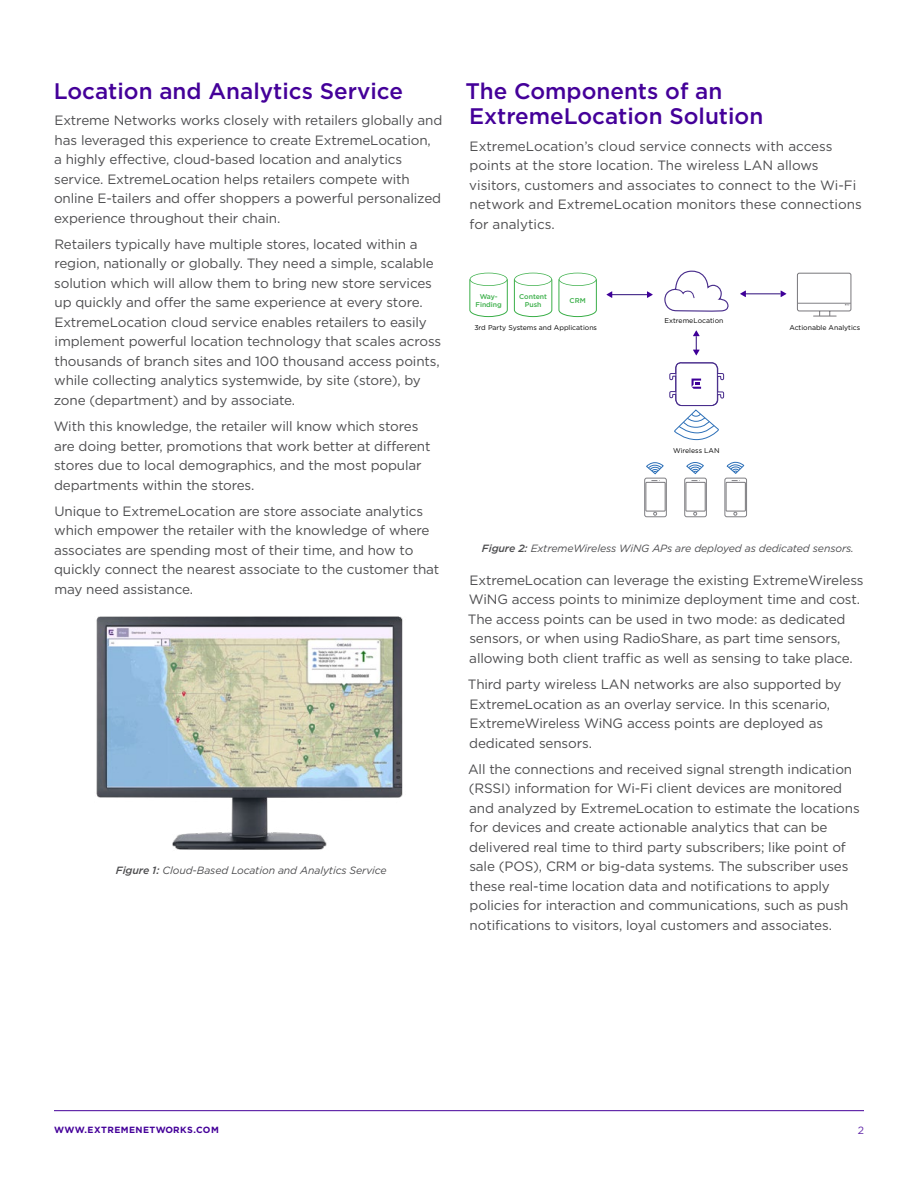
<style>
.page{position:relative;width:918px;height:1188px;background:#fff}
.page>*{position:absolute;margin:0;border:0;box-sizing:border-box;transform-origin:0 0}
.t1{font:500 22.5px/25.5px "Gotham";color:#409}
.t2{font:13.5px/19.5px "Gotham";letter-spacing:-.01em;color:#4d4d4f}
.t3{font:italic 10.5px "Gotham";letter-spacing:-.01em;color:#4d4d4f}
.t4{font:10.5px "Gotham";color:#6026a8}
.t5{font:700 9px "Gotham";letter-spacing:.05em;color:#409}
.t6{font:6.9px "Gotham";color:#000}
.t7{font:500 6.9px/8.2px "Gotham";color:#3baf49;text-align:center}
.s1{font-weight:500}
</style>
<div class="page">
<hr style="left:54px;top:1110px;width:810px;height:1px;background:#409">
<img style="left:96px;top:616px;width:307px;height:234px">
<svg style="left:469px;top:273px;width:39px;height:44px"></svg>
<svg style="left:514px;top:273px;width:83px;height:44px"></svg>
<hr style="left:611px;top:294px;width:36px;height:1px;background:#492d8c">
<svg style="left:607px;top:291px;width:5px;height:7px"></svg>
<svg style="left:647px;top:291px;width:6px;height:7px"></svg>
<svg style="left:664px;top:271px;width:65px;height:41px"></svg>
<hr style="left:745px;top:293px;width:36px;height:1px;background:#492d8c">
<svg style="left:740px;top:290px;width:6px;height:7px"></svg>
<svg style="left:781px;top:290px;width:5px;height:7px"></svg>
<svg style="left:669px;top:362px;width:56px;height:78px"></svg>
<svg style="left:693px;top:330px;width:7px;height:25px"></svg>
<svg style="left:796px;top:272px;width:56px;height:45px"></svg>
<div style="left:724px;top:478px;width:23px;height:39px;border:1px solid #808084;border-radius:2px"></div>
<div style="left:726px;top:482px;width:20px;height:29px;border:1px solid #78777b"></div>
<div style="left:684px;top:478px;width:23px;height:39px;border:1px solid #808084;border-radius:2px"></div>
<div style="left:686px;top:482px;width:19px;height:29px;border:1px solid #78777b"></div>
<div style="left:644px;top:478px;width:23px;height:39px;border:1px solid #808084;border-radius:2px"></div>
<div style="left:646px;top:482px;width:19px;height:29px;border:1px solid #78777b"></div>
<svg style="left:727px;top:462px;width:17px;height:12px"></svg>
<svg style="left:687px;top:462px;width:17px;height:12px"></svg>
<svg style="left:646px;top:462px;width:17px;height:12px"></svg>
<h1 class="t1" style="left:54px;top:78px;width:351px">Location and Analytics Service</h1>
<p class="t2" style="left:54px;top:110px;width:390px">Extreme Networks works closely with retailers globally and has leveraged this experience to create ExtremeLocation,<br>a highly effective, cloud-based location and analytics service. ExtremeLocation helps retailers compete with online E-tailers and offer shoppers a powerful personalized experience throughout their chain.</p>
<p class="t2" style="left:54px;top:234px;width:389px">Retailers typically have multiple stores, located within a region, nationally or globally. They need a simple, scalable solution which will allow them to bring new store services up quickly and offer the same experience at every store.<br>ExtremeLocation cloud service enables retailers to easily implement powerful location technology that scales across thousands of branch sites and 100 thousand access points, while collecting analytics systemwide, by site (store), by zone (department) and by associate.</p>
<p class="t2" style="left:54px;top:416px;width:378px">With this knowledge, the retailer will know which stores are doing better, promotions that work better at different stores due to local demographics, and the most popular departments within the stores.</p>
<p class="t2" style="left:54px;top:501px;width:387px">Unique to ExtremeLocation are store associate analytics which empower the retailer with the knowledge of where associates are spending most of their time, and how to quickly connect the nearest associate to the customer that may need assistance.</p>
<p class="t3" style="left:116px;top:864px;width:272px"><span class="s1">Figure 1:</span> Cloud-Based Location and Analytics Service</p>
<h1 class="t1" style="left:465px;top:78px;width:299px">The Components of an<br>ExtremeLocation Solution</h1>
<p class="t2" style="left:469px;top:136px;width:394px">ExtremeLocation’s cloud service connects with access points at the store location. The wireless LAN allows visitors, customers and associates to connect to the Wi-Fi network and ExtremeLocation monitors these connections for analytics.</p>
<p class="t7" style="left:475px;top:292px;width:28px">Way-<br>Finding</p>
<p class="t7" style="left:519px;top:292px;width:29px">Content<br>Push</p>
<p class="t7" style="left:570px;top:296px;width:18px">CRM</p>
<p class="t6" style="left:474px;top:323px;width:124px">3rd Party Systems and Applications</p>
<p class="t6" style="left:665px;top:317px;width:60px">ExtremeLocation</p>
<p class="t6" style="left:673px;top:447px;width:48px">Wireless LAN</p>
<p class="t6" style="left:789px;top:323px;width:72px">Actionable Analytics</p>
<p class="t3" style="left:482px;top:542px;width:373px"><span class="s1">Figure 2:</span> ExtremeWireless WiNG APs are deployed as dedicated sensors.</p>
<p class="t2" style="left:468px;top:570px;width:397px">ExtremeLocation can leverage the existing ExtremeWireless WiNG access points to minimize deployment time and cost.<br>The access points can be used in two mode: as dedicated sensors, or when using RadioShare, as part time sensors, allowing both client traffic as well as sensing to take place.</p>
<p class="t2" style="left:468px;top:674px;width:375px">Third party wireless LAN networks are also supported by ExtremeLocation as an overlay service. In this scenario, ExtremeWireless WiNG access points are deployed as dedicated sensors.</p>
<p class="t2" style="left:468px;top:759px;width:393px">All the connections and received signal strength indication (RSSI) information for Wi-Fi client devices are monitored and analyzed by ExtremeLocation to estimate the locations for devices and create actionable analytics that can be delivered real time to third party subscribers; like point of sale (POS), CRM or big-data systems. The subscriber uses these real-time location data and notifications to apply policies for interaction and communications, such as push notifications to visitors, loyal customers and associates.</p>
<p class="t5" style="left:54px;top:1124px;width:166px">WWW.EXTREMENETWORKS.COM</p>
<p class="t4" style="left:858px;top:1124px;width:8px">2</p>
</div>
